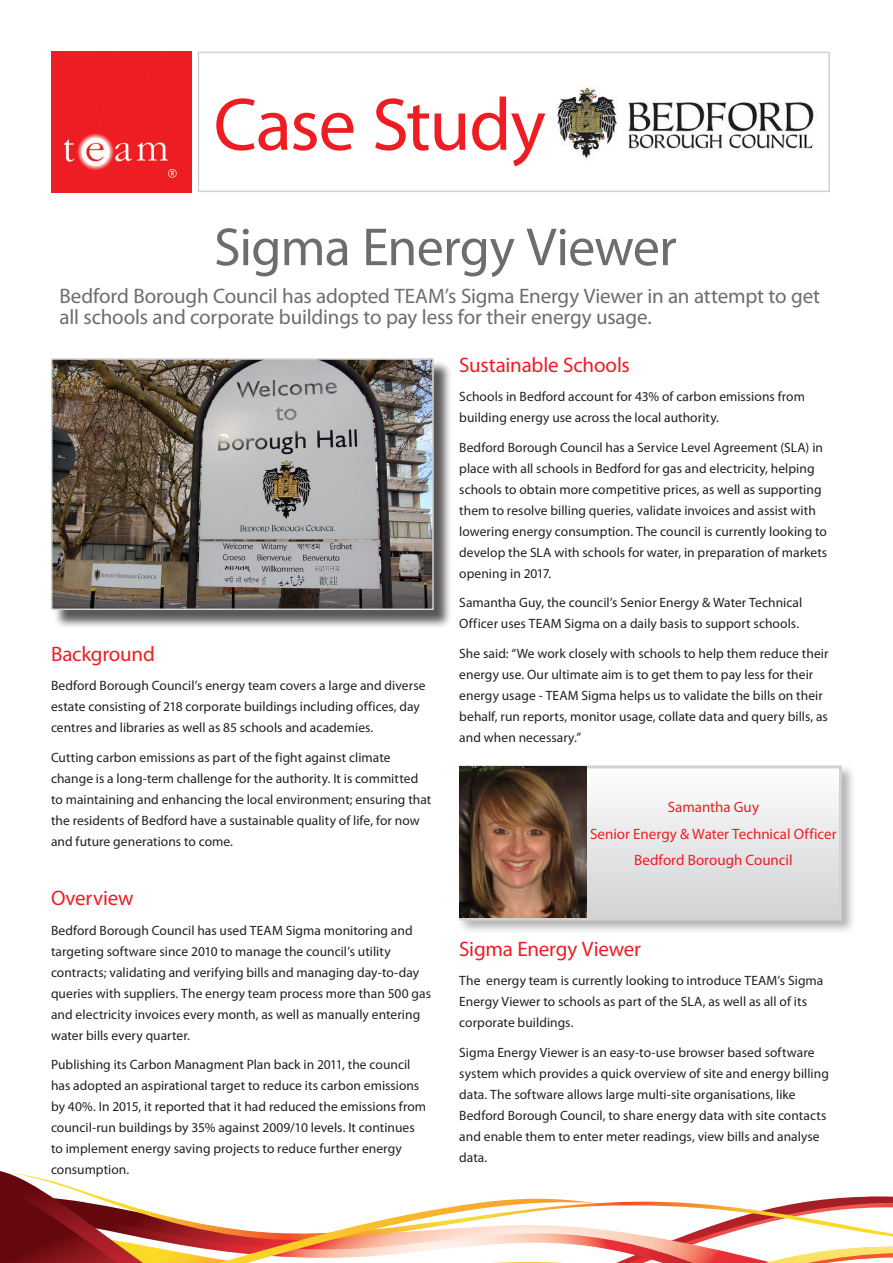
<style>
.page{position:relative;width:893px;height:1263px;background:#fff}
.page>*{position:absolute;margin:0;border:0;box-sizing:border-box;transform-origin:0 0}
.t1{font:75px "Myriad Pro";letter-spacing:-.015em;color:#ee1d23}
.t2{font:54px "Myriad Pro";letter-spacing:-.015em;color:#6c6d70}
.t3{font:21px/21px "Myriad Pro";letter-spacing:-.01em;color:#6c6d70}
.t4{font:21px "Myriad Pro";letter-spacing:-.01em;color:#ee1d23}
.t5{font:15px "Myriad Pro";color:#ee1d23}
.t6{font:13.5px/21px "Myriad Pro";letter-spacing:.005em;color:#231f20}
</style>
<div class="page">
<div style="left:51px;top:51px;width:140px;height:141px;background:#ee1d23"></div>
<img style="left:63px;top:133px;width:114px;height:45px">
<svg style="left:616px;top:1245px;width:277px;height:18px"></svg>
<svg style="left:596px;top:1196px;width:297px;height:49px"></svg>
<svg style="left:0;top:1171px;width:596px;height:92px"></svg>
<div style="left:53px;top:360px;width:399px;height:269px;background:#231f20;opacity:.75"></div>
<img style="left:54px;top:361px;width:377px;height:246px">
<div style="left:51px;top:358px;width:383px;height:252px;border:2px solid #d1d2d4"></div>
<div style="left:198px;top:52px;width:632px;height:140px;border:2px solid #d1d2d4"></div>
<img style="left:555px;top:83px;width:260px;height:77px">
<div style="left:457px;top:763px;width:399px;height:172px;background:#231f20;opacity:.34"></div>
<div style="left:461px;top:767px;width:379px;height:152px;background:linear-gradient(to bottom,#fefefe,#d1d3d5)"></div>
<div style="left:459px;top:765px;width:383px;height:156px;border:3px solid #d1d2d4"></div>
<img style="left:459px;top:766px;width:128px;height:152px">
<p class="t1" style="left:214px;top:78px;width:334px">Case Study</p>
<p class="t2" style="left:214px;top:214px;width:464px">Sigma Energy Viewer</p>
<p class="t3" style="left:60px;top:285px;width:762px">Bedford Borough Council has adopted TEAM’s Sigma Energy Viewer in an attempt to get all schools and corporate buildings to pay less for their energy usage.</p>
<p class="t4" style="left:51px;top:641px;width:105px">Background</p>
<p class="t6" style="left:51px;top:675px;width:376px">Bedford Borough Council’s energy team covers a large and diverse estate consisting of 218 corporate buildings including offices, day centres and libraries as well as 85 schools and academies.</p>
<p class="t6" style="left:51px;top:747px;width:382px">Cutting carbon emissions as part of the fight against climate change is a long-term challenge for the authority. It is committed to maintaining and enhancing the local environment; ensuring that the residents of Bedford have a sustainable quality of life, for now and future generations to come.</p>
<p class="t4" style="left:51px;top:885px;width:84px">Overview</p>
<p class="t6" style="left:51px;top:919px;width:381px">Bedford Borough Council has used TEAM Sigma monitoring and targeting software since 2010 to manage the council’s utility contracts; validating and verifying bills and managing day-to-day queries with suppliers. The energy team process more than 500 gas and electricity invoices every month, as well as manually entering water bills every quarter.</p>
<p class="t6" style="left:51px;top:1054px;width:377px">Publishing its Carbon Managment Plan back in 2011, the council has adopted an aspirational target to reduce its carbon emissions by 40%. In 2015, it reported that it had reduced the emissions from council-run buildings by 35% against 2009/10 levels. It continues to implement energy saving projects to reduce further energy consumption.</p>
<p class="t4" style="left:459px;top:352px;width:172px">Sustainable Schools</p>
<p class="t6" style="left:459px;top:386px;width:347px">Schools in Bedford account for 43% of carbon emissions from building energy use across the local authority.</p>
<p class="t6" style="left:459px;top:437px;width:370px">Bedford Borough Council has a Service Level Agreement (SLA) in place with all schools in Bedford for gas and electricity, helping schools to obtain more competitive prices, as well as supporting them to resolve billing queries, validate invoices and assist with lowering energy consumption. The council is currently looking to develop the SLA with schools for water, in preparation of markets opening in 2017.</p>
<p class="t6" style="left:459px;top:592px;width:344px">Samantha Guy, the council’s Senior Energy &amp; Water Technical<br>Officer uses TEAM Sigma on a daily basis to support schools.</p>
<p class="t6" style="left:459px;top:643px;width:371px">She said: “We work closely with schools to help them reduce their energy use. Our ultimate aim is to get them to pay less for their energy usage - TEAM Sigma helps us to validate the bills on their behalf, run reports, monitor usage, collate data and query bills, as and when necessary.”</p>
<p class="t5" style="left:668px;top:798px;width:93px">Samantha Guy</p>
<p class="t5" style="left:590px;top:824px;width:248px">Senior Energy &amp; Water Technical Officer</p>
<p class="t5" style="left:634px;top:851px;width:160px">Bedford Borough Council</p>
<p class="t4" style="left:459px;top:935px;width:183px">Sigma Energy Viewer</p>
<p class="t6" style="left:459px;top:970px;width:366px">The energy team is currently looking to introduce TEAM’s Sigma<br>Energy Viewer to schools as part of the SLA, as well as all of its corporate buildings.</p>
<p class="t6" style="left:459px;top:1041px;width:371px">Sigma Energy Viewer is an easy-to-use browser based software system which provides a quick overview of site and energy billing data. The software allows large multi-site organisations, like Bedford Borough Council, to share energy data with site contacts and enable them to enter meter readings, view bills and analyse data.</p>
</div>
